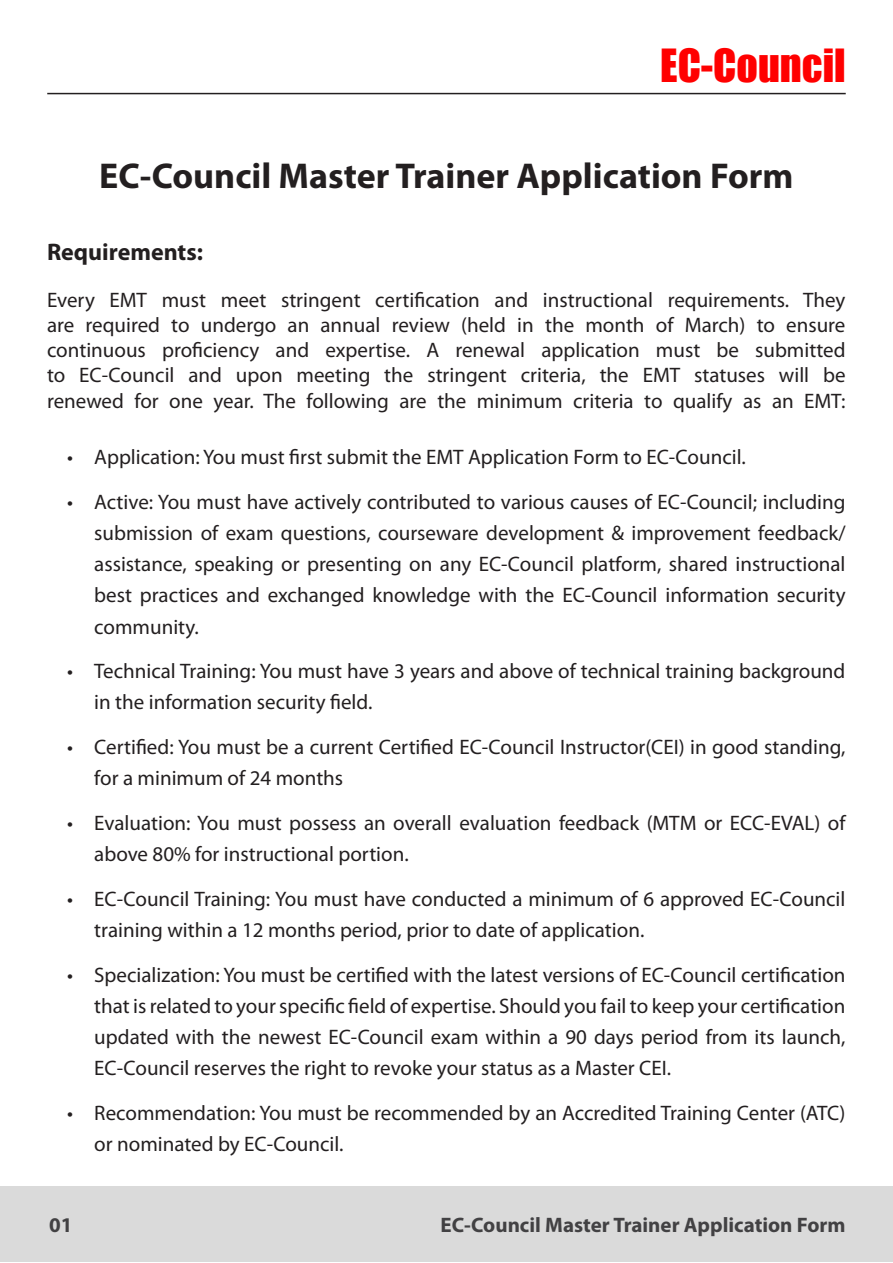
<style>
.page{position:relative;width:893px;height:1263px;background:#fff}
.page>*{position:absolute;margin:0;border:0;box-sizing:border-box;transform-origin:0 0}
.t1{font:42px "Impact";color:#f00}
.t2{font:700 36px "Myriad Pro";color:#231f20}
.t3{font:700 24px "Myriad Pro";color:#231f20}
.t4{font:21px/31.2px "Myriad Pro";color:#231f20}
.t5{font:700 21px "Myriad Pro";color:#424143}
</style>
<div class="page">
<div style="left:0;top:1187px;width:893px;height:75px;background:#dadada"></div>
<hr style="left:47px;top:93px;width:799px;height:1px;background:#231f20">
<p class="t1" style="left:660px;top:33px;width:187px">EC-Council</p>
<p class="t2" style="left:99px;top:152px;width:696px">EC-Council Master Trainer Application Form</p>
<p class="t3" style="left:47px;top:236px;width:158px">Requirements:</p>
<p class="t4" style="left:47px;top:287px;width:800px;line-height:25.2px;text-align:justify">Every EMT must meet stringent certification and instructional requirements. They are required to undergo an annual review (held in the month of March) to ensure continuous proficiency and expertise. A renewal application must be submitted to EC-Council and upon meeting the stringent criteria, the EMT statuses will be renewed for one year. The following are the minimum criteria to qualify as an EMT:</p>
<p class="t4" style="left:67px;top:441px;width:680px">• Application: You must first submit the EMT Application Form to EC-Council.</p>
<p class="t4" style="left:94px;top:486px;width:753px;text-align:justify;text-indent:-27px">• Active: You must have actively contributed to various causes of EC-Council; including submission of exam questions, courseware development &amp; improvement feedback/ assistance, speaking or presenting on any EC-Council platform, shared instructional best practices and exchanged knowledge with the EC-Council information security community.</p>
<p class="t4" style="left:94px;top:655px;width:753px;text-indent:-27px">• Technical Training: You must have 3 years and above of technical training background in the information security field.</p>
<p class="t4" style="left:94px;top:731px;width:753px;text-indent:-27px">• Certified: You must be a current Certified EC-Council Instructor(CEI) in good standing, for a minimum of 24 months</p>
<p class="t4" style="left:94px;top:807px;width:753px;text-indent:-27px">• Evaluation: You must possess an overall evaluation feedback (MTM or ECC-EVAL) of above 80% for instructional portion.</p>
<p class="t4" style="left:94px;top:883px;width:753px;text-indent:-27px">• EC-Council Training: You must have conducted a minimum of 6 approved EC-Council training within a 12 months period, prior to date of application.</p>
<p class="t4" style="left:94px;top:959px;width:753px;text-align:justify;text-indent:-27px">• Specialization: You must be certified with the latest versions of EC-Council certification that is related to your specific field of expertise. Should you fail to keep your certification updated with the newest EC-Council exam within a 90 days period from its launch, EC-Council reserves the right to revoke your status as a Master CEI.</p>
<p class="t4" style="left:94px;top:1097px;width:753px;text-indent:-27px">• Recommendation: You must be recommended by an Accredited Training Center (ATC) or nominated by EC-Council.</p>
<p class="t5" style="left:49px;top:1211px;width:25px">01</p>
<p class="t5" style="left:440px;top:1211px;width:407px">EC-Council Master Trainer Application Form</p>
</div>
